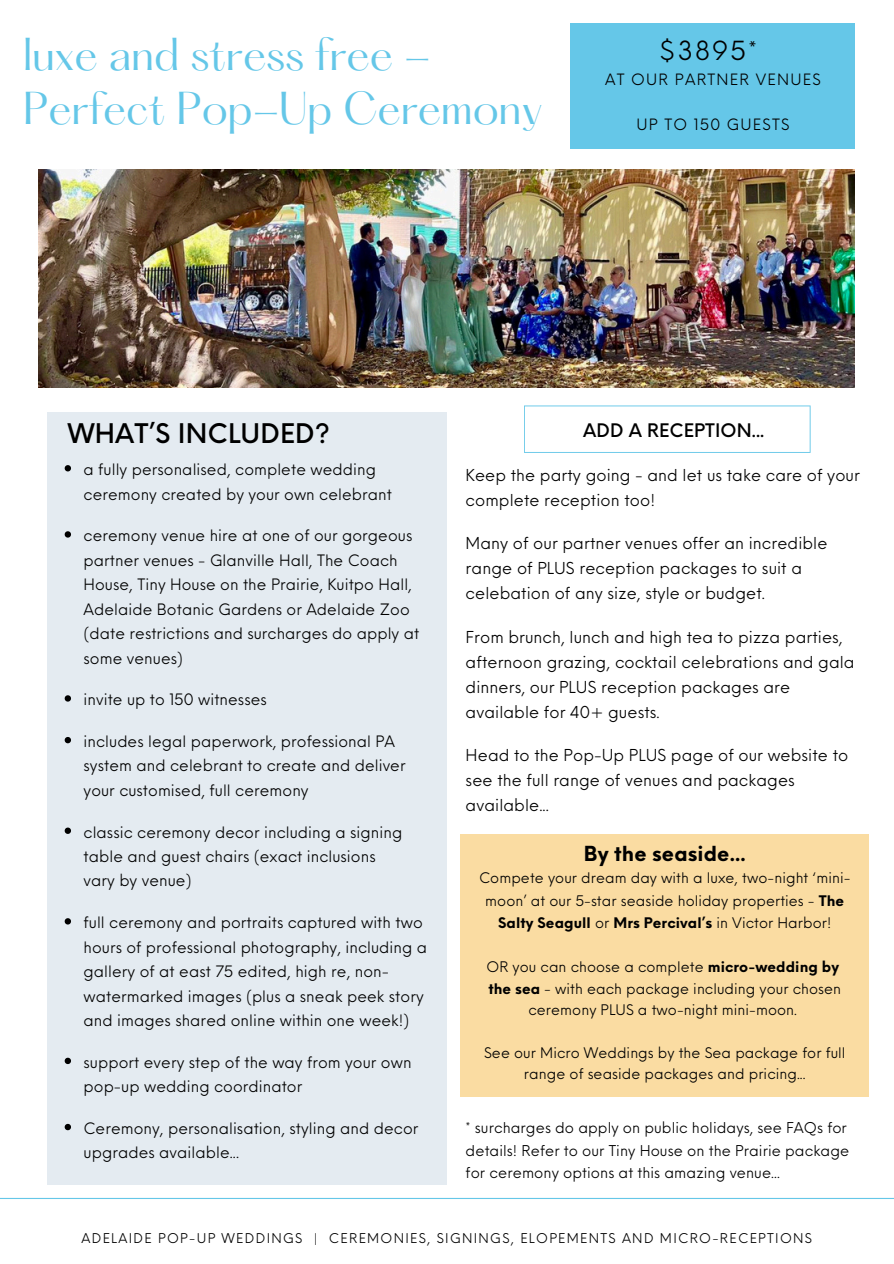
<style>
.page{position:relative;width:894px;height:1264px;background:#fff}
.page>*{position:absolute;margin:0;border:0;box-sizing:border-box;transform-origin:0 0}
.t1{font:40.35px/54px "Hatton";letter-spacing:-.01em;color:#65c7e8}
.t2{font:500 26.4px "Neue Einstellung";letter-spacing:.005em;color:#000}
.t3{font:25.8px "Neue Einstellung";color:#000}
.t4{font:700 20.25px "Neue Einstellung";letter-spacing:.005em;color:#000}
.t5{font:500 18.3px "Neue Einstellung";letter-spacing:.005em;color:#000}
.t6{font:16.05px/25px "Neue Einstellung";letter-spacing:.005em;color:#000}
.t7{font:15.3px/24.5px "Neue Einstellung";letter-spacing:.005em;color:#000}
.t8{font:15.3px "Neue Einstellung";letter-spacing:.08em;color:#000}
.t9{font:14.55px/22.5px "Neue Einstellung";letter-spacing:.005em;color:#000}
.t10{font:14.25px/22.4px "Neue Einstellung";letter-spacing:.005em;color:#000;text-align:center}
.t11{font:13.2px "Neue Einstellung";letter-spacing:.1em;color:#000}
.s1{font-weight:700}
</style>
<div class="page">
<img style="left:39px;top:170px;width:815px;height:218px">
<div style="left:47px;top:412px;width:399px;height:772px;background:#e4ebf1"></div>
<div style="left:570px;top:23px;width:284px;height:126px;background:#65c7e8"></div>
<svg style="left:524px;top:405px;width:286px;height:48px"></svg>
<hr style="left:0;top:1197px;width:893px;height:1px;background:#65c7e8">
<div style="left:460px;top:834px;width:408px;height:263px;background:#fadca2"></div>
<svg style="left:65px;top:465px;width:6px;height:6px"></svg>
<svg style="left:65px;top:531px;width:6px;height:6px"></svg>
<svg style="left:65px;top:695px;width:6px;height:6px"></svg>
<svg style="left:65px;top:737px;width:6px;height:6px"></svg>
<svg style="left:65px;top:827px;width:6px;height:7px"></svg>
<svg style="left:65px;top:918px;width:6px;height:6px"></svg>
<svg style="left:65px;top:1057px;width:6px;height:7px"></svg>
<svg style="left:65px;top:1123px;width:6px;height:7px"></svg>
<h1 class="t1" style="left:23px;top:32px;width:521px">luxe and stress free -<br>Perfect Pop-Up Ceremony</h1>
<p class="t3" style="left:658px;top:27px;width:100px">$3895*</p>
<p class="t8" style="left:605px;top:65px;width:217px">AT OUR PARTNER VENUES</p>
<p class="t8" style="left:636px;top:110px;width:155px">UP TO 150 GUESTS</p>
<p class="t2" style="left:68px;top:410px;width:263px">WHAT’S INCLUDED?</p>
<p class="t5" style="left:583px;top:414px;width:183px">ADD A RECEPTION...</p>
<p class="t7" style="left:84px;top:456px;width:310px">a fully personalised, complete wedding ceremony created by your own celebrant</p>
<p class="t7" style="left:84px;top:522px;width:337px">ceremony venue hire at one of our gorgeous partner venues - Glanville Hall, The Coach House, Tiny House on the Prairie, Kuitpo Hall, Adelaide Botanic Gardens or Adelaide Zoo (date restrictions and surcharges do apply at some venues)</p>
<p class="t7" style="left:84px;top:686px;width:185px">invite up to 150 witnesses</p>
<h3 class="t7" style="left:84px;top:727px;width:323px">includes legal paperwork, professional PA system and celebrant to create and deliver your customised, full ceremony</h3>
<h5 class="t7" style="left:84px;top:818px;width:320px">classic ceremony decor including a signing table and guest chairs (exact inclusions vary by venue)</h5>
<h5 class="t7" style="left:84px;top:908px;width:345px">full ceremony and portraits captured with two hours of professional photography, including a gallery of at east 75 edited, high re, non&shy;watermarked images (plus a sneak peek story and images shared online within one week!)</h5>
<h5 class="t7" style="left:84px;top:1048px;width:329px">support every step of the way from your own pop-up wedding coordinator</h5>
<h5 class="t7" style="left:84px;top:1114px;width:336px">Ceremony, personalisation, styling and decor upgrades available...</h5>
<h4 class="t6" style="left:465px;top:461px;width:396px">Keep the party going - and let us take care of your complete reception too!</h4>
<h4 class="t6" style="left:465px;top:529px;width:363px">Many of our partner venues offer an incredible range of PLUS reception packages to suit a celebation of any size, style or budget.</h4>
<h2 class="t6" style="left:465px;top:622px;width:390px">From brunch, lunch and high tea to pizza parties, afternoon grazing, cocktail celebrations and gala dinners, our PLUS reception packages are available for 40+ guests.</h2>
<p class="t6" style="left:465px;top:741px;width:384px">Head to the Pop-Up PLUS page of our website to see the full range of venues and packages available...</p>
<p class="t4" style="left:583px;top:835px;width:163px">By the seaside...</p>
<p class="t10" style="left:479px;top:865px;width:373px">Compete your dream day with a luxe, two-night ‘mini&shy;moon’ at our 5-star seaside holiday properties - <span class="s1">The<br>Salty Seagull</span> or <span class="s1">Mrs Percival’s</span> in Victor Harbor!</p>
<p class="t10" style="left:486px;top:953px;width:354px">OR you can choose a complete <span class="s1">micro-wedding by</span></p>
<p class="t10" style="left:488px;top:976px;width:354px;line-height:21.3px"><span class="s1">the sea</span> - with each package including your chosen ceremony PLUS a two-night mini-moon.</p>
<h5 class="t10" style="left:484px;top:1040px;width:363px;line-height:21.3px">See our Micro Weddings by the Sea package for full range of seaside packages and pricing...</h5>
<h6 class="t9" style="left:465px;top:1115px;width:385px">* surcharges do apply on public holidays, see FAQs for details! Refer to our Tiny House on the Prairie package for ceremony options at this amazing venue...</h6>
<p class="t11" style="left:81px;top:1226px;width:732px">ADELAIDE POP-UP WEDDINGS | CEREMONIES, SIGNINGS, ELOPEMENTS AND MICRO-RECEPTIONS</p>
</div>
